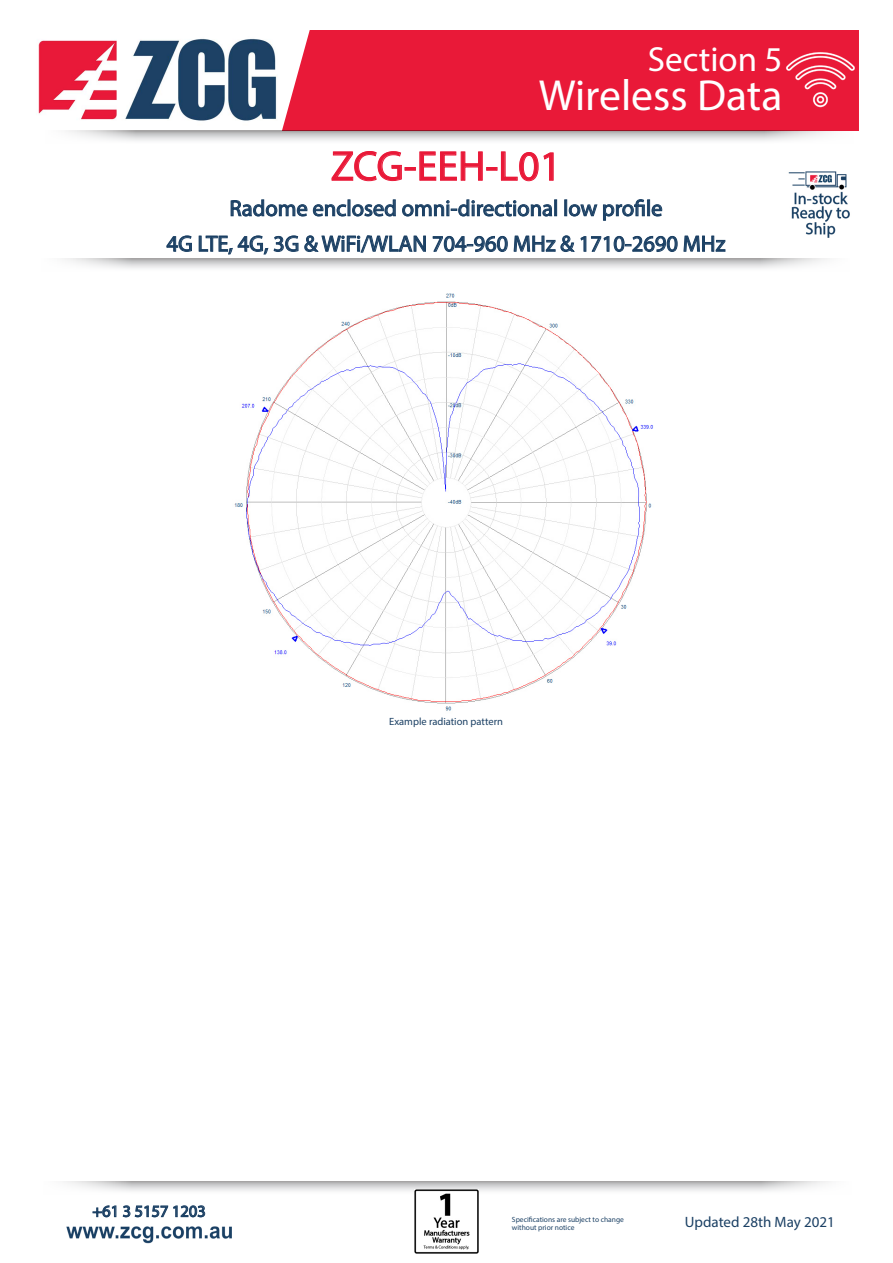
<style>
.page{position:relative;width:893px;height:1263px;background:#fff}
.page>*{position:absolute;margin:0;border:0;box-sizing:border-box;transform-origin:0 0}
.t1{font:43.65px "Myriad Pro";color:#fff}
.t2{font:42px "Myriad Pro";color:#e91938}
.t3{font:34.95px "Myriad Pro";color:#fff}
.t4{font:22.5px "Myriad Pro";color:#1b4064}
.t5{font:16.5px "Myriad Pro";color:#1b4064}
.t6{font:15px "Myriad Pro";color:#1b4064}
.t7{font:10.5px "Myriad Pro";color:#1b4064}
.t8{font:7.5px "Myriad Pro";color:#1b4064}
</style>
<div class="page">
<img style="left:66px;top:1226px;width:166px;height:17px">
<svg style="left:92px;top:1205px;width:114px;height:13px"></svg>
<svg style="left:64px;top:1181px;width:765px;height:13px"></svg>
<svg style="left:65px;top:259px;width:762px;height:10px"></svg>
<div style="left:273px;top:30px;width:586px;height:101px;background:#e91938"></div>
<svg style="left:68px;top:131px;width:764px;height:10px"></svg>
<svg style="left:166px;top:235px;width:26px;height:17px"></svg>
<svg style="left:198px;top:151px;width:528px;height:109px"></svg>
<img style="left:38px;top:34px;width:244px;height:91px">
<img style="left:234px;top:293px;width:419px;height:418px">
<img style="left:414px;top:1190px;width:64px;height:64px">
<img style="left:788px;top:171px;width:62px;height:66px">
<img style="left:785px;top:44px;width:72px;height:72px">
<p class="t3" style="left:648px;top:38px;width:136px">Section 5</p>
<p class="t1" style="left:539px;top:69px;width:245px">Wireless Data</p>
<p class="t2" style="left:331px;top:140px;width:232px">ZCG-EEH-L01</p>
<p class="t4" style="left:229px;top:194px;width:435px">Radome enclosed omni-directional low profile</p>
<p class="t4" style="left:167px;top:230px;width:560px">4G LTE, 4G, 3G &amp; WiFi/WLAN 704-960 MHz &amp; 1710-2690 MHz</p>
<p class="t7" style="left:389px;top:715px;width:115px">Example radiation pattern</p>
<p class="t5" style="left:92px;top:1201px;width:115px">+61 3 5157 1203</p>
<p class="t8" style="left:512px;top:1214px;width:113px">Specifications are subject to change</p>
<p class="t8" style="left:512px;top:1223px;width:64px">without prior notice</p>
<p class="t6" style="left:685px;top:1213px;width:152px">Updated 28th May 2021</p>
</div>
